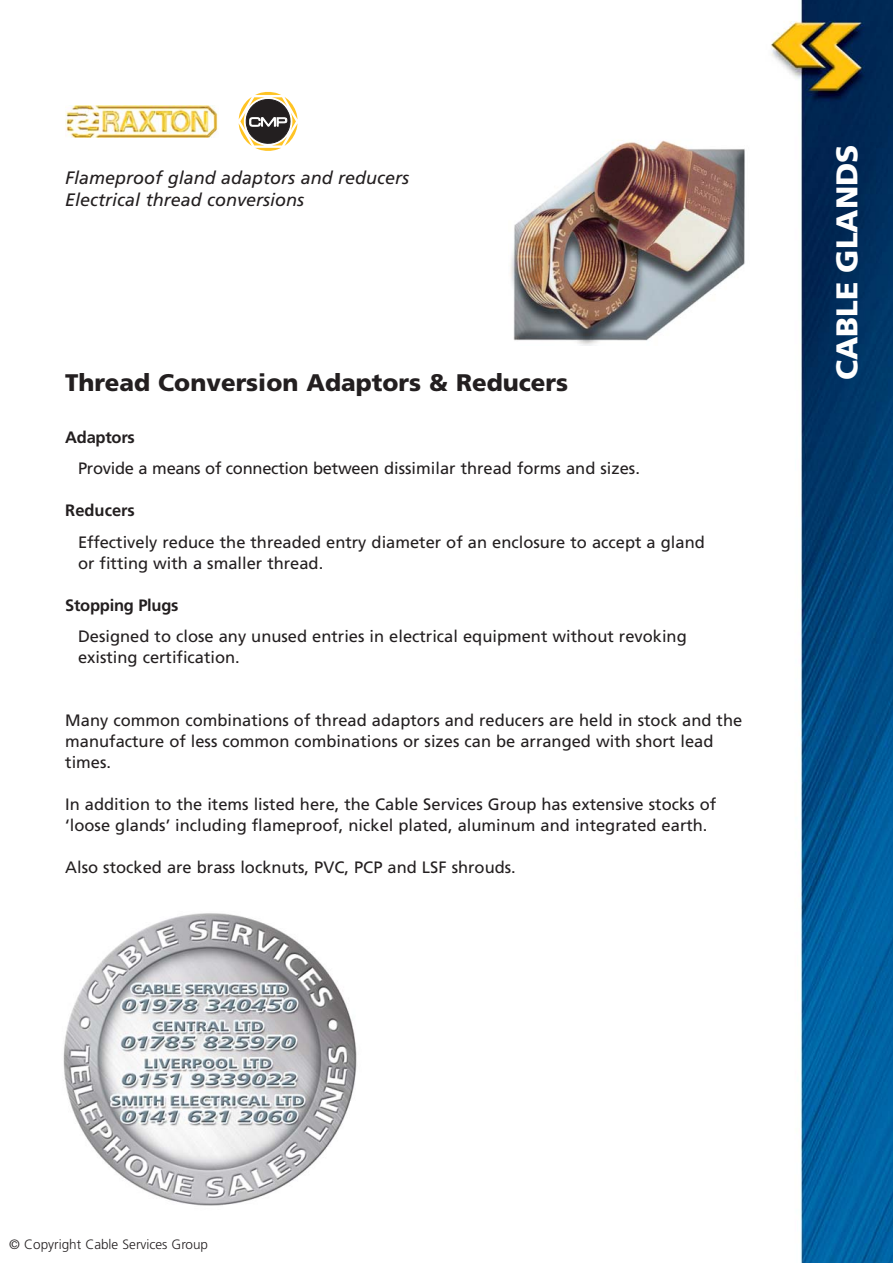
<style>
.page{position:relative;width:893px;height:1263px;background:#fff}
.page>*{position:absolute;margin:0;border:0;box-sizing:border-box;transform-origin:0 0}
.t1{font:900 30px "Frutiger";color:#fff}
.t2{font:900 24px "Frutiger";color:#231f20}
.t3{font:italic 18px/22.5px "Frutiger";color:#231f20}
.t4{font:16.5px/21px "Frutiger";color:#231f20}
.t5{font:700 16.5px "Frutiger";letter-spacing:-.015em;color:#231f20}
.t6{font:300 13.5px "Frutiger";color:#231f20}
</style>
<div class="page">
<svg style="left:239px;top:92px;width:59px;height:59px"></svg>
<img style="left:771px;top:0;width:122px;height:1263px">
<img style="left:510px;top:140px;width:235px;height:205px">
<img style="left:65px;top:106px;width:154px;height:32px">
<img style="left:56px;top:905px;width:308px;height:308px;border-radius:50%">
<p class="t3" style="left:65px;top:167px;width:346px">Flameproof gland adaptors and reducers<br>Electrical thread conversions</p>
<h2 class="t2" style="left:65px;top:373px;width:504px">Thread Conversion Adaptors &amp; Reducers</h2>
<p class="t5" style="left:65px;top:430px;width:71px">Adaptors</p>
<p class="t4" style="left:78px;top:459px;width:563px">Provide a means of connection between dissimilar thread forms and sizes.</p>
<p class="t5" style="left:65px;top:504px;width:71px">Reducers</p>
<p class="t4" style="left:78px;top:533px;width:628px">Effectively reduce the threaded entry diameter of an enclosure to accept a gland or fitting with a smaller thread.</p>
<p class="t5" style="left:65px;top:598px;width:115px">Stopping Plugs</p>
<p class="t4" style="left:78px;top:627px;width:610px">Designed to close any unused entries in electrical equipment without revoking existing certification.</p>
<p class="t4" style="left:65px;top:711px;width:678px">Many common combinations of thread adaptors and reducers are held in stock and the manufacture of less common combinations or sizes can be arranged with short lead times.</p>
<p class="t4" style="left:65px;top:795px;width:652px">In addition to the items listed here, the Cable Services Group has extensive stocks of ‘loose glands’ including flameproof, nickel plated, aluminum and integrated earth.</p>
<p class="t4" style="left:65px;top:858px;width:452px">Also stocked are brass locknuts, PVC, PCP and LSF shrouds.</p>
<h1 class="t1" style="left:835px;top:380px;width:237px;rotate:-90deg">CABLE GLANDS</h1>
<p class="t6" style="left:9px;top:1239px;width:200px">© Copyright Cable Services Group</p>
</div>
